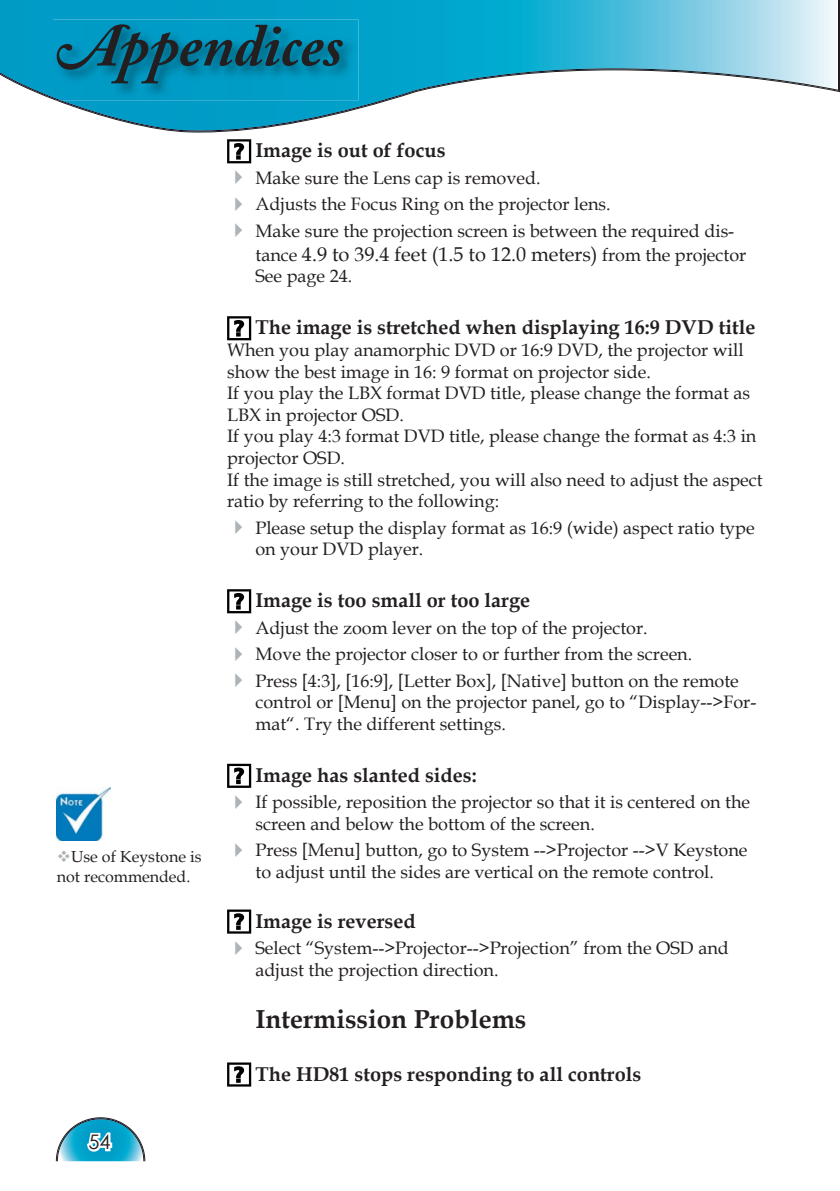
<style>
.page{position:relative;width:840px;height:1191px;background:#fff}
.page>*{position:absolute;margin:0;border:0;box-sizing:border-box;transform-origin:0 0}
.t1{font:italic 700 60px "Adobe Caslon Pro";color:#231f20}
.t2{font:700 26px "Book Antiqua";color:#231f20}
.t3{font:700 20px "Book Antiqua";color:#231f20}
.t4{font:20px "Book Antiqua";color:#231f20}
.t5{font:20px "Century Gothic";color:#231f20}
.t6{font:18px/21.6px "Book Antiqua";color:#231f20}
.t7{font:16px/20px "Book Antiqua";color:#231f20}
.s1{color:#adb4b7}
.s2{font-size:18px}
</style>
<div class="page">
<img style="left:0;top:0;width:838px;height:131px">
<img style="left:53px;top:20px;width:305px;height:80px">
<svg style="left:53px;top:97px;width:8px;height:3px"></svg>
<svg style="left:56px;top:1117px;width:89px;height:44px"></svg>
<img style="left:57px;top:1118px;width:87px;height:43px">
<div style="left:227px;top:139px;width:24px;height:24px;background:linear-gradient(to right,#141414,#0c0c0c)"></div>
<div style="left:229px;top:141px;width:20px;height:20px;background:#fff"></div>
<svg style="left:234px;top:143px;width:10px;height:17px"></svg>
<div style="left:227px;top:316px;width:24px;height:24px;background:#000"></div>
<div style="left:229px;top:318px;width:20px;height:20px;background:#fff"></div>
<svg style="left:234px;top:320px;width:10px;height:16px"></svg>
<div style="left:227px;top:589px;width:24px;height:24px;background:#000"></div>
<div style="left:229px;top:591px;width:20px;height:20px;background:#fff"></div>
<svg style="left:234px;top:593px;width:10px;height:16px"></svg>
<svg style="left:227px;top:763px;width:24px;height:25px"></svg>
<div style="left:229px;top:766px;width:20px;height:19px;background:#fff"></div>
<svg style="left:234px;top:767px;width:10px;height:17px"></svg>
<svg style="left:227px;top:909px;width:24px;height:24px"></svg>
<div style="left:229px;top:911px;width:20px;height:20px;background:#fff"></div>
<svg style="left:234px;top:913px;width:10px;height:17px"></svg>
<svg style="left:227px;top:1062px;width:24px;height:24px"></svg>
<div style="left:229px;top:1064px;width:20px;height:20px;background:#fff"></div>
<svg style="left:234px;top:1066px;width:10px;height:16px"></svg>
<img style="left:57px;top:787px;width:54px;height:53px">
<h1 class="t1" style="left:57px;top:10px;width:287px">Appendices</h1>
<p class="t7" style="left:57px;top:846px;width:146px"><span class="s1">❖</span>Use of Keystone is not recommended.</p>
<p class="t5" style="left:88px;top:1128px;width:24px">54</p>
<p class="t3" style="left:255px;top:137px;width:191px">Image is out of focus</p>
<p class="t6" style="left:227px;top:166px;width:315px"><span class="s1">✔</span> Make sure the Lens cap is removed.</p>
<p class="t6" style="left:227px;top:193px;width:385px"><span class="s1">✔</span> Adjusts the Focus Ring on the projector lens.</p>
<p class="t6" style="left:227px;top:219px;width:508px"><span class="s1">✔</span> Make sure the projection screen is between the required dis-</p>
<p class="t4" style="left:255px;top:240px;width:492px"><span class="s2">tance</span> 4.9 to 39.4 feet (1.5 to 12.0 meters) <span class="s2">from the projector</span></p>
<p class="t6" style="left:255px;top:265px;width:98px">See page 24.</p>
<p class="t3" style="left:255px;top:314px;width:501px">The image is stretched when displaying 16:9 DVD title</p>
<p class="t6" style="left:227px;top:338px;width:537px">When you play anamorphic DVD or 16:9 DVD, the projector will show the best image in 16: 9 format on projector side.<br>If you play the LBX format DVD title, please change the format as LBX in projector OSD.<br>If you play 4:3 format DVD title, please change the format as 4:3 in projector OSD.<br>If the image is still stretched, you will also need to adjust the aspect ratio by referring to the following:</p>
<p class="t6" style="left:255px;top:516px;width:500px;text-indent:-28px"><span class="s1">✔</span> Please setup the display format as 16:9 (wide) aspect ratio type on your DVD player.</p>
<p class="t3" style="left:255px;top:587px;width:276px">Image is too small or too large</p>
<p class="t6" style="left:227px;top:616px;width:422px"><span class="s1">✔</span> Adjust the zoom lever on the top of the projector.</p>
<p class="t6" style="left:227px;top:643px;width:466px"><span class="s1">✔</span> Move the projector closer to or further from the screen.</p>
<p class="t6" style="left:255px;top:669px;width:502px;text-indent:-28px"><span class="s1">✔</span> Press [4:3], [16:9], [Letter Box], [Native] button on the remote control or [Menu] on the projector panel, go to “Display--&gt;For&shy;mat“. Try the different settings.</p>
<p class="t3" style="left:255px;top:761px;width:223px">Image has slanted sides:</p>
<p class="t6" style="left:255px;top:791px;width:496px;text-indent:-28px"><span class="s1">✔</span> If possible, reposition the projector so that it is centered on the screen and below the bottom of the screen.</p>
<p class="t6" style="left:227px;top:839px;width:521px;text-align:center"><span class="s1">✔</span> Press [Menu] button, go to System --&gt;Projector --&gt;V Keystone to adjust until the sides are vertical on the remote control.</p>
<p class="t3" style="left:255px;top:907px;width:162px">Image is reversed</p>
<p class="t6" style="left:255px;top:936px;width:474px;text-indent:-28px"><span class="s1">✔</span> Select “System--&gt;Projector--&gt;Projection” from the OSD and adjust the projection direction.</p>
<h2 class="t2" style="left:255px;top:1002px;width:272px">Intermission Problems</h2>
<p class="t3" style="left:255px;top:1060px;width:387px">The HD81 stops responding to all controls</p>
</div>
